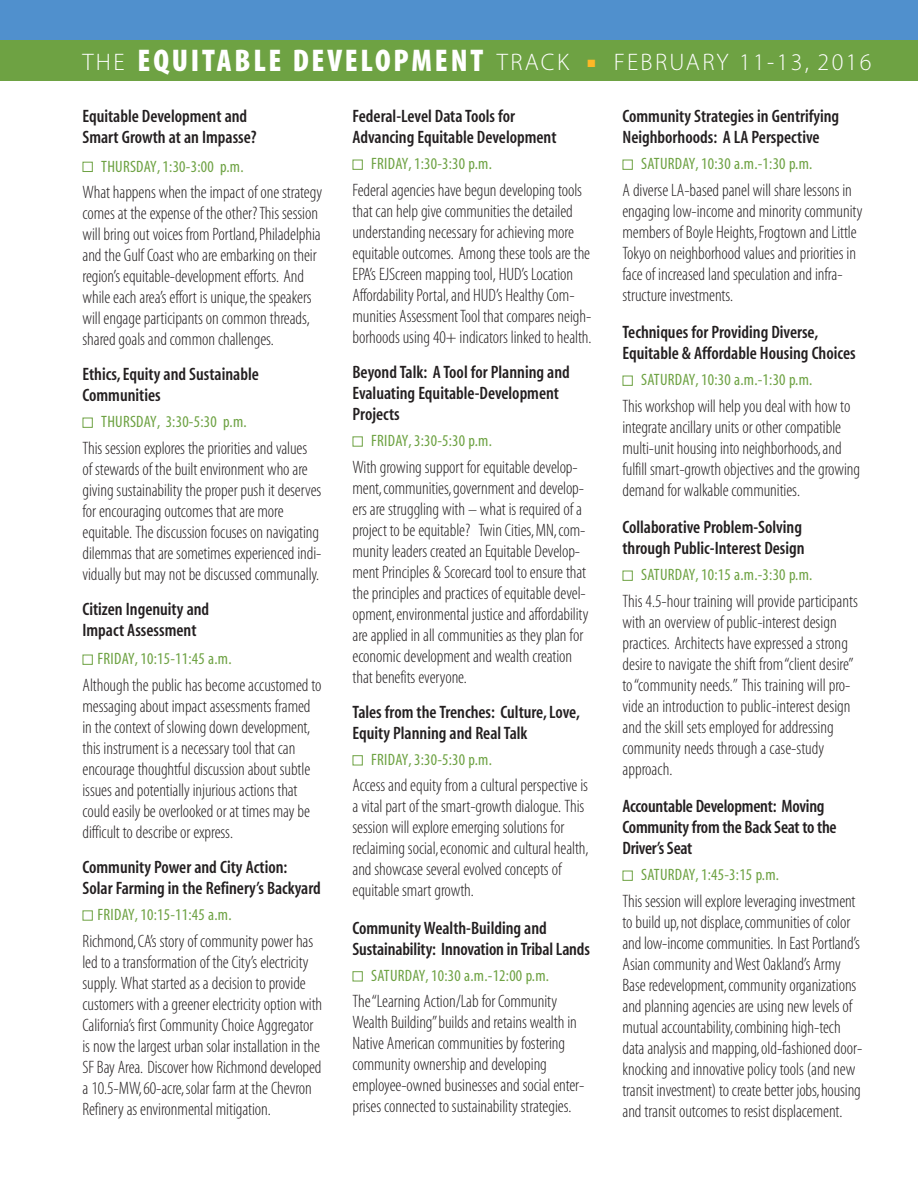
<style>
.page{position:relative;width:918px;height:1188px;background:#fff}
.page>*{position:absolute;margin:0;border:0;box-sizing:border-box;transform-origin:0 0}
.t1{font:31.5px "Myriad MM 830 300";letter-spacing:.09em;color:#fff}
.t2{font:24px "Myriad MM 215 600";letter-spacing:.095em;color:#fff}
.t3{font:18px/21px "Myriad MM 215 300";letter-spacing:-.005em;color:#231f20}
.t4{font:18px/21px "Myriad MM 565 300";color:#231f20}
.t5{font:16.5px "Myriad MM 400 300";letter-spacing:.015em;color:#6ea243}
.s1{font-family:"Myriad MM 215 600";font-size:24px}
.s2{color:#fff}
</style>
<div class="page">
<div style="left:0;top:0;width:918px;height:54px;background:#5090cd"></div>
<div style="left:0;top:40px;width:918px;height:41px;background:#6ea243"></div>
<h1 class="t1" style="left:82px;top:50px;width:488px"><span class="s1">THE</span> EQUITABLE DEVELOPMENT <span class="s1">TRACK</span></h1>
<h2 class="t2" style="left:588px;top:53px;width:285px"><sup>■</sup> FEBRUARY 11-13, 2016</h2>
<p class="t4" style="left:622px;top:107px;width:218px">Community Strategies in Gentrifying<br>Neighborhoods: A LA Perspective</p>
<p class="t5" style="left:622px;top:158px;width:191px"><span class="s2">■</span> SATURDAY, 10:30 a.m.-1:30 p.m.</p>
<p class="t3" style="left:622px;top:180px;width:241px">A diverse LA-based panel will share lessons in engaging low-income and minority community members of Boyle Heights,Frogtown and Little Tokyo on neighborhood values and priorities in face of increased land speculation and infra&shy;structure investments.</p>
<p class="t4" style="left:622px;top:323px;width:235px">Techniques for Providing Diverse,<br>Equitable &amp; Affordable Housing Choices</p>
<p class="t5" style="left:622px;top:374px;width:191px"><span class="s2">■</span> SATURDAY, 10:30 a.m.-1:30 p.m.</p>
<p class="t3" style="left:622px;top:396px;width:239px">This workshop will help you deal with how to integrate ancillary units or other compatible multi-unit housing into neighborhoods,and fulfill smart-growth objectives and the growing demand for walkable communities.</p>
<p class="t4" style="left:622px;top:518px;width:184px">Collaborative Problem-Solving through Public-Interest Design</p>
<p class="t5" style="left:622px;top:569px;width:191px"><span class="s2">■</span> SATURDAY, 10:15 a.m.-3:30 p.m.</p>
<p class="t3" style="left:622px;top:591px;width:237px">This 4.5-hour training will provide participants with an overview of public-interest design practices. Architects have expressed a strong desire to navigate the shift from “client desire” to“community needs.” This training will pro&shy;vide an introduction to public-interest design and the skill sets employed for addressing community needs through a case-study approach.</p>
<p class="t4" style="left:623px;top:797px;width:216px">Accountable Development: Moving<br>Community from the Back Seat to the<br>Driver’s Seat</p>
<p class="t5" style="left:622px;top:869px;width:158px"><span class="s2">■</span> SATURDAY, 1:45-3:15 p.m.</p>
<p class="t3" style="left:622px;top:891px;width:241px">This session will explore leveraging investment to build up,not displace,communities of color and low-income communities. In East Portland’s Asian community and West Oakland’s Army Base redevelopment,community organizations and planning agencies are using new levels of mutual accountability,combining high-tech data analysis and mapping,old-fashioned door&shy;knocking and innovative policy tools (and new transit investment) to create better jobs,housing and transit outcomes to resist displacement.</p>
<p class="t4" style="left:352px;top:107px;width:206px">Federal-Level Data Tools for<br>Advancing Equitable Development</p>
<p class="t5" style="left:352px;top:158px;width:141px"><span class="s2">■</span> FRIDAY, 1:30-3:30 p.m.</p>
<p class="t3" style="left:352px;top:180px;width:241px">Federal agencies have begun developing tools that can help give communities the detailed understanding necessary for achieving more equitable outcomes. Among these tools are the EPA’s EJScreen mapping tool, HUD’s Location Affordability Portal, and HUD’s Healthy Com&shy;munities Assessment Tool that compares neigh&shy;borhoods using 40+ indicators linked to health.</p>
<p class="t4" style="left:352px;top:363px;width:219px">Beyond Talk: A Tool for Planning and<br>Evaluating Equitable-Development<br>Projects</p>
<p class="t5" style="left:352px;top:435px;width:141px"><span class="s2">■</span> FRIDAY, 3:30-5:30 p.m.</p>
<p class="t3" style="left:352px;top:457px;width:238px">With growing support for equitable develop&shy;ment,communities,government and develop&shy;ers are struggling with – what is required of a project to be equitable? Twin Cities,MN,com&shy;munity leaders created an Equitable Develop&shy;ment Principles &amp; Scorecard tool to ensure that the principles and practices of equitable devel&shy;opment,environmental justice and affordability are applied in all communities as they plan for economic development and wealth creation that benefits everyone.</p>
<p class="t4" style="left:352px;top:703px;width:229px">Tales from the Trenches: Culture, Love,<br>Equity Planning and Real Talk</p>
<p class="t5" style="left:352px;top:754px;width:141px"><span class="s2">■</span> FRIDAY, 3:30-5:30 p.m.</p>
<p class="t3" style="left:352px;top:776px;width:238px">Access and equity from a cultural perspective is a vital part of the smart-growth dialogue. This session will explore emerging solutions for reclaiming social,economic and cultural health, and showcase several evolved concepts of equitable smart growth.</p>
<p class="t4" style="left:352px;top:919px;width:239px">Community Wealth-Building and<br>Sustainability: Innovation in Tribal Lands</p>
<p class="t5" style="left:352px;top:970px;width:198px"><span class="s2">■</span> SATURDAY, 10:30 a.m.-12:00 p.m.</p>
<p class="t3" style="left:352px;top:992px;width:233px">The “Learning Action/Lab for Community Wealth Building”builds and retains wealth in Native American communities by fostering community ownership and developing employee-owned businesses and social enter&shy;prises connected to sustainability strategies.</p>
<p class="t4" style="left:82px;top:107px;width:176px">Equitable Development and<br>Smart Growth at an Impasse?</p>
<p class="t5" style="left:82px;top:160px;width:163px"><span class="s2">■</span> THURSDAY, 1:30-3:00 p.m.</p>
<p class="t3" style="left:82px;top:183px;width:241px">What happens when the impact of one strategy comes at the expense of the other? This session will bring out voices from Portland,Philadelphia and the Gulf Coast who are embarking on their region’s equitable-development efforts. And while each area’s effort is unique,the speakers will engage participants on common threads, shared goals and common challenges.</p>
<p class="t4" style="left:82px;top:365px;width:178px">Ethics, Equity and Sustainable<br>Communities</p>
<p class="t5" style="left:82px;top:416px;width:166px"><span class="s2">■</span> THURSDAY, 3:30-5:30 p.m.</p>
<p class="t3" style="left:82px;top:438px;width:241px">This session explores the priorities and values<br>of stewards of the built environment who are giving sustainability the proper push it deserves for encouraging outcomes that are more equitable. The discussion focuses on navigating dilemmas that are sometimes experienced indi&shy;vidually but may not be discussed communally.</p>
<p class="t4" style="left:82px;top:600px;width:128px">Citizen Ingenuity and<br>Impact Assessment</p>
<p class="t5" style="left:82px;top:653px;width:151px"><span class="s2">■</span> FRIDAY, 10:15-11:45 a.m.</p>
<p class="t3" style="left:82px;top:675px;width:241px">Although the public has become accustomed to messaging about impact assessments framed in the context of slowing down development, this instrument is a necessary tool that can encourage thoughtful discussion about subtle issues and potentially injurious actions that could easily be overlooked or at times may be difficult to describe or express.</p>
<p class="t4" style="left:82px;top:858px;width:240px">Community Power and City Action:<br>Solar Farming in the Refinery’s Backyard</p>
<p class="t5" style="left:82px;top:909px;width:151px"><span class="s2">■</span> FRIDAY, 10:15-11:45 a.m.</p>
<p class="t3" style="left:82px;top:931px;width:241px">Richmond,CA’s story of community power has led to a transformation of the City’s electricity supply. What started as a decision to provide customers with a greener electricity option with California’s first Community Choice Aggregator is now the largest urban solar installation in the SF Bay Area. Discover how Richmond developed a 10.5-MW,60-acre,solar farm at the Chevron Refinery as environmental mitigation.</p>
</div>
